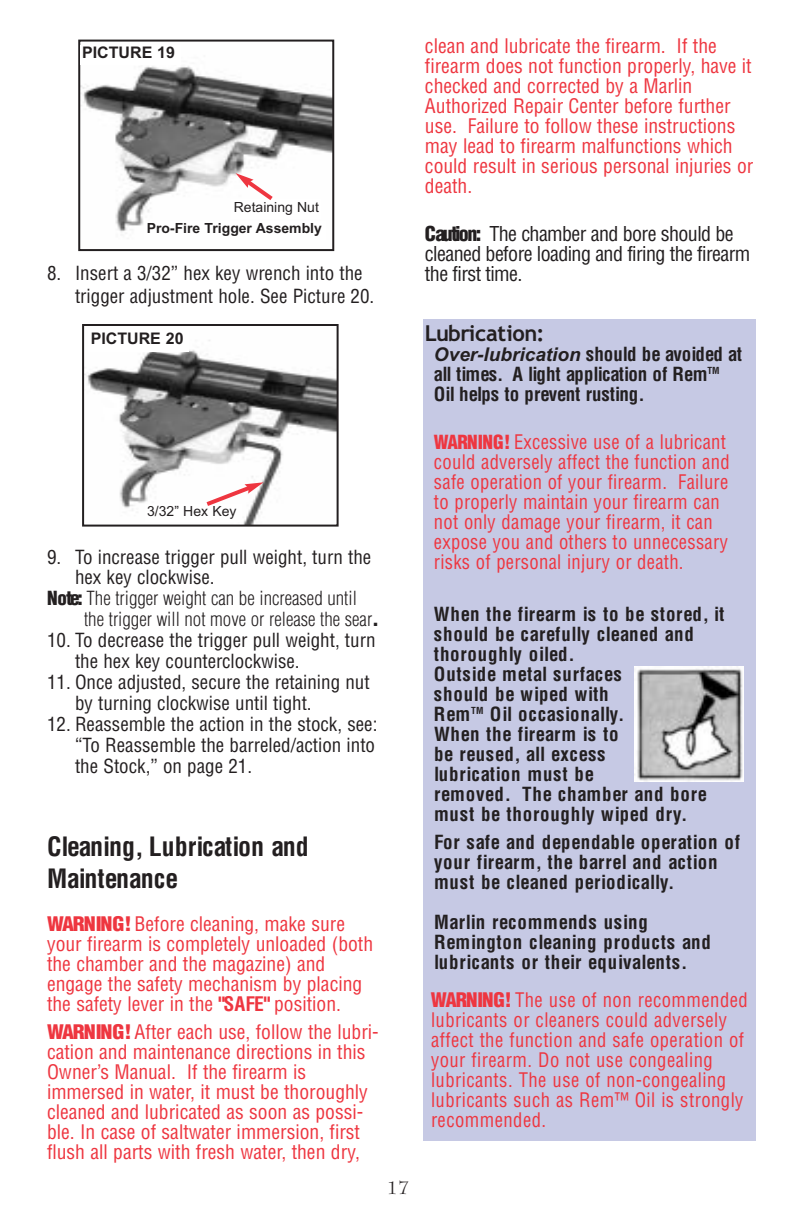
<style>
.page{position:relative;width:792px;height:1224px;background:#fff}
.page>*{position:absolute;margin:0;border:0;box-sizing:border-box;transform-origin:0 0}
.t1{font:700 condensed 26px/31.2px "Helvetica";color:#231f20}
.t2{font:700 22px "Trebuchet MS";letter-spacing:-.02em;color:#231f20}
.t3{font:condensed 20px/20px "Helvetica";letter-spacing:-.03em;color:#231f20}
.t4{font:20px "Bernhard Modern";color:#231f20}
.t5{font:condensed 19.6px/20px "Helvetica";color:#ee3640}
.t6{font:condensed 19.6px/20px "Helvetica";color:#ee3640;scale:.95 1}
.t7{font:condensed 19.6px/20px "Helvetica";letter-spacing:.025em;color:#ee3640;scale:.95 1}
.t8{font:700 condensed 19px/20px "Helvetica";letter-spacing:.04em;color:#231f20}
.t9{font:condensed 19px/21px "Helvetica";color:#231f20}
.t10{font:700 condensed 19px/20px "Helvetica";color:#231f20}
.t11{font:300 condensed 19px "Helvetica";color:#231f20}
.t12{font:700 16px "Arial";color:#231f20}
.t13{font:14px "Arial";color:#231f20}
.t14{font:700 14px "Arial";color:#231f20}
.s1{font-weight:900}
.s2{font-weight:700}
.s3{font-family:"Arial";font-style:italic;font-stretch:normal}
.s4{font-weight:900;font-size:19px}
</style>
<div class="page">
<div style="left:423px;top:319px;width:333px;height:821px;background:#c6c9e4"></div>
<img style="left:85px;top:340px;width:251px;height:184px">
<div style="left:82px;top:324px;width:257px;height:203px;border:2px solid #231f20"></div>
<div style="left:89px;top:330px;width:100px;height:21px;background:#fff"></div>
<img style="left:81px;top:66px;width:250px;height:166px">
<div style="left:78px;top:40px;width:256px;height:211px;border:2px solid #231f20"></div>
<div style="left:80px;top:45px;width:101px;height:20px;background:#fff"></div>
<div style="left:232px;top:199px;width:89px;height:20px;background:#fff"></div>
<svg style="left:236px;top:173px;width:41px;height:27px"></svg>
<div style="left:145px;top:221px;width:181px;height:19px;background:#fff"></div>
<div style="left:145px;top:504px;width:96px;height:17px;background:#fff"></div>
<svg style="left:202px;top:482px;width:62px;height:27px"></svg>
<img style="left:635px;top:666px;width:108px;height:116px">
<p class="t12" style="left:82px;top:44px;width:94px">PICTURE 19</p>
<p class="t13" style="left:234px;top:199px;width:87px">Retaining Nut</p>
<p class="t14" style="left:147px;top:220px;width:177px">Pro-Fire Trigger Assembly</p>
<p class="t9" style="left:75px;top:263px;width:301px;line-height:22px;text-indent:-28px">8. Insert a 3/32” hex key wrench into the trigger adjustment hole. See Picture 20.</p>
<p class="t12" style="left:91px;top:329px;width:94px">PICTURE 20</p>
<p class="t13" style="left:147px;top:503px;width:91px">3/32” Hex Key</p>
<p class="t9" style="left:47px;top:546px;width:326px">9. To increase trigger pull weight, turn the</p>
<p class="t9" style="left:75px;top:567px;width:141px">hex key clockwise.</p>
<p class="t11" style="left:47px;top:588px;width:311px"><span class="s1">Note:</span> The trigger weight can be increased until</p>
<p class="t11" style="left:84px;top:609px;width:296px">the trigger will not move or release the sear<span class="s1">.</span></p>
<p class="t9" style="left:75px;top:630px;width:302px;text-indent:-28px">10. To decrease the trigger pull weight, turn the hex key counterclockwise.</p>
<p class="t9" style="left:75px;top:672px;width:296px;text-indent:-28px">11. Once adjusted, secure the retaining nut by turning clockwise until tight.</p>
<p class="t9" style="left:75px;top:714px;width:304px;text-indent:-28px">12. Reassemble the action in the stock, see: “To Reassemble the barreled/action into the Stock,” on page 21.</p>
<h1 class="t1" style="left:47px;top:832px;width:263px">Cleaning, Lubrication and<br>Maintenance</h1>
<p class="t5" style="left:47px;top:915px;width:328px"><span class="s1">WARNING!</span> Before cleaning, make sure your firearm is completely unloaded (both the chamber and the magazine) and engage the safety mechanism by placing the safety lever in the <span class="s2">"SAFE"</span> position.</p>
<p class="t5" style="left:47px;top:1023px;width:333px"><span class="s1">WARNING!</span> After each use, follow the lubri&shy;cation and maintenance directions in this Owner’s Manual. If the firearm is immersed in water, it must be thoroughly cleaned and lubricated as soon as possi&shy;ble. In case of saltwater immersion, first flush all parts with fresh water, then dry,</p>
<p class="t4" style="left:387px;top:1179px;width:24px">17</p>
<p class="t5" style="left:425px;top:36px;width:330px">clean and lubricate the firearm. If the firearm does not function properly, have it checked and corrected by a Marlin Authorized Repair Center before further use. Failure to follow these instructions may lead to firearm malfunctions which could result in serious personal injuries or death.</p>
<p class="t3" style="left:425px;top:224px;width:327px"><span class="s1">Caution:</span> The chamber and bore should be cleaned before loading and firing the firearm the first time.</p>
<p class="t2" style="left:425px;top:320px;width:121px">Lubrication:</p>
<p class="t10" style="left:434px;top:344px;width:309px"><span class="s3">Over-lubrication</span> should be avoided at all times. A light application of Rem<sup>TM<br></sup>Oil helps to prevent rusting.</p>
<p class="t6" style="left:434px;top:432px;width:313px"><span class="s4">WARNING!</span> Excessive use of a lubricant could adversely affect the function and safe operation of your firearm. Failure to properly maintain your firearm can not only damage your firearm, it can expose you and others to unnecessary risks of personal injury or death.</p>
<p class="t8" style="left:434px;top:604px;width:292px">When the firearm is to be stored, it should be carefully cleaned and thoroughly oiled.<br>Outside metal surfaces<br>should be wiped with<br>Rem<sup>TM</sup> Oil occasionally.<br>When the firearm is to<br>be reused, all excess<br>lubrication must be<br>removed. The chamber and bore must be thoroughly wiped dry.</p>
<p class="t8" style="left:434px;top:832px;width:307px">For safe and dependable operation of your firearm, the barrel and action must be cleaned periodically.</p>
<p class="t8" style="left:434px;top:912px;width:278px">Marlin recommends using<br>Remington cleaning products and lubricants or their equivalents.</p>
<p class="t7" style="left:431px;top:990px;width:335px"><span class="s1">WARNING!</span> The use of non recommended lubricants or cleaners could adversely affect the function and safe operation of your firearm. Do not use congealing lubricants. The use of non-congealing lubricants such as Rem™ Oil is strongly recommended.</p>
</div>
